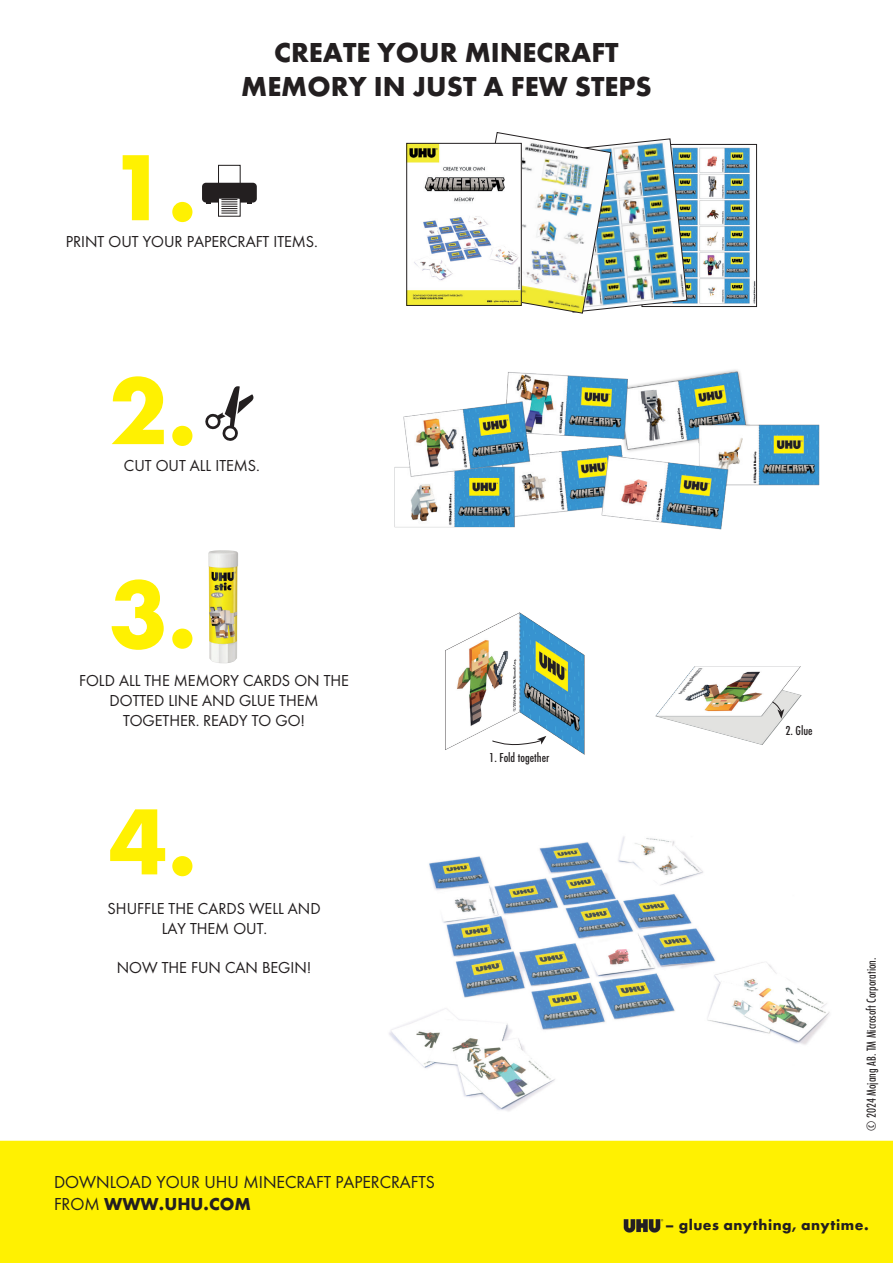
<style>
.page{position:relative;width:893px;height:1263px;background:#fff}
.page>*{position:absolute;margin:0;border:0;box-sizing:border-box;transform-origin:0 0}
.t1{font:700 97.5px "Futura TOT Bold";color:#fff101}
.t2{font:700 28.5px/34.2px "Futura TOT Bold";color:#231f20;text-align:center}
.t3{font:18px "Futura TOT Book";color:#231f20}
.t4{font:700 18px "Futura TOT Bold";color:#231f20}
.t5{font:16.5px/19.8px "Futura TOT Book";color:#231f20;text-align:center}
.t6{font:700 15.3px "Futura TOT Bold";letter-spacing:.035em;color:#231f20}
.t7{font:13.5px "Futura Con TOT Boo";color:#231f20}
.t8{font:500 13.5px "Futura Con TOT";color:#231f20}
.s1{font-family:"Futura TOT Book";font-weight:400}
</style>
<div class="page">
<img style="left:445px;top:612px;width:357px;height:143px">
<img style="left:687px;top:147px;width:68px;height:157px">
<div style="left:642px;top:144px;width:115px;height:163px;border:1px solid #231f20"></div>
<img style="left:468px;top:132px;width:219px;height:182px">
<img style="left:408px;top:145px;width:111px;height:159px">
<div style="left:406px;top:143px;width:115px;height:163px;border:1px solid #231f20"></div>
<img style="left:208px;top:550px;width:30px;height:113px">
<svg style="left:205px;top:386px;width:49px;height:55px"></svg>
<div style="left:218px;top:165px;width:23px;height:32px;border:1px solid #231f20"></div>
<div style="left:202px;top:183px;width:55px;height:20px;background:#231f20;border-radius:4px"></div>
<div style="left:218px;top:198px;width:22px;height:18px;background:linear-gradient(to right,#fff,#fff)"></div>
<div style="left:218px;top:198px;width:23px;height:19px;border:1px solid #231f20"></div>
<svg style="left:221px;top:199px;width:16px;height:15px"></svg>
<div style="left:0;top:1141px;width:893px;height:122px;background:#fff101"></div>
<svg style="left:492px;top:736px;width:54px;height:10px"></svg>
<svg style="left:772px;top:701px;width:12px;height:18px"></svg>
<img style="left:394px;top:370px;width:426px;height:160px">
<img style="left:619px;top:1212px;width:45px;height:26px">
<img style="left:389px;top:836px;width:441px;height:275px">
<h1 class="t1" style="left:109px;top:127px;width:90px">1.</h1>
<h2 class="t2" style="left:241px;top:35px;width:412px">CREATE YOUR MINECRAFT<br>MEMORY IN JUST A FEW STEPS</h2>
<p class="t5" style="left:66px;top:231px;width:254px">PRINT OUT YOUR PAPERCRAFT ITEMS.</p>
<h1 class="t1" style="left:109px;top:351px;width:90px">2.</h1>
<p class="t5" style="left:124px;top:455px;width:138px">CUT OUT ALL ITEMS.</p>
<h1 class="t1" style="left:109px;top:554px;width:90px">3.</h1>
<p class="t5" style="left:79px;top:671px;width:271px">FOLD ALL THE MEMORY CARDS ON THE<br>DOTTED LINE AND GLUE THEM<br>TOGETHER. READY TO GO!</p>
<h1 class="t1" style="left:109px;top:781px;width:90px">4.</h1>
<p class="t5" style="left:108px;top:898px;width:214px">SHUFFLE THE CARDS WELL AND<br>LAY THEM OUT.</p>
<p class="t5" style="left:117px;top:958px;width:196px">NOW THE FUN CAN BEGIN!</p>
<p class="t8" style="left:489px;top:750px;width:61px">1. Fold together</p>
<p class="t3" style="left:54px;top:1171px;width:382px">DOWNLOAD YOUR UHU MINECRAFT PAPERCRAFTS</p>
<p class="t4" style="left:54px;top:1193px;width:198px"><span class="s1">FROM</span> WWW.UHU.COM</p>
<p class="t8" style="left:785px;top:723px;width:29px">2. Glue</p>
<p class="t7" style="left:863px;top:1131px;width:175px;rotate:-90deg">© 2024 Mojang AB. TM Microsoft Corporation.</p>
<p class="t6" style="left:665px;top:1216px;width:205px">– glues anything, anytime.</p>
</div>
